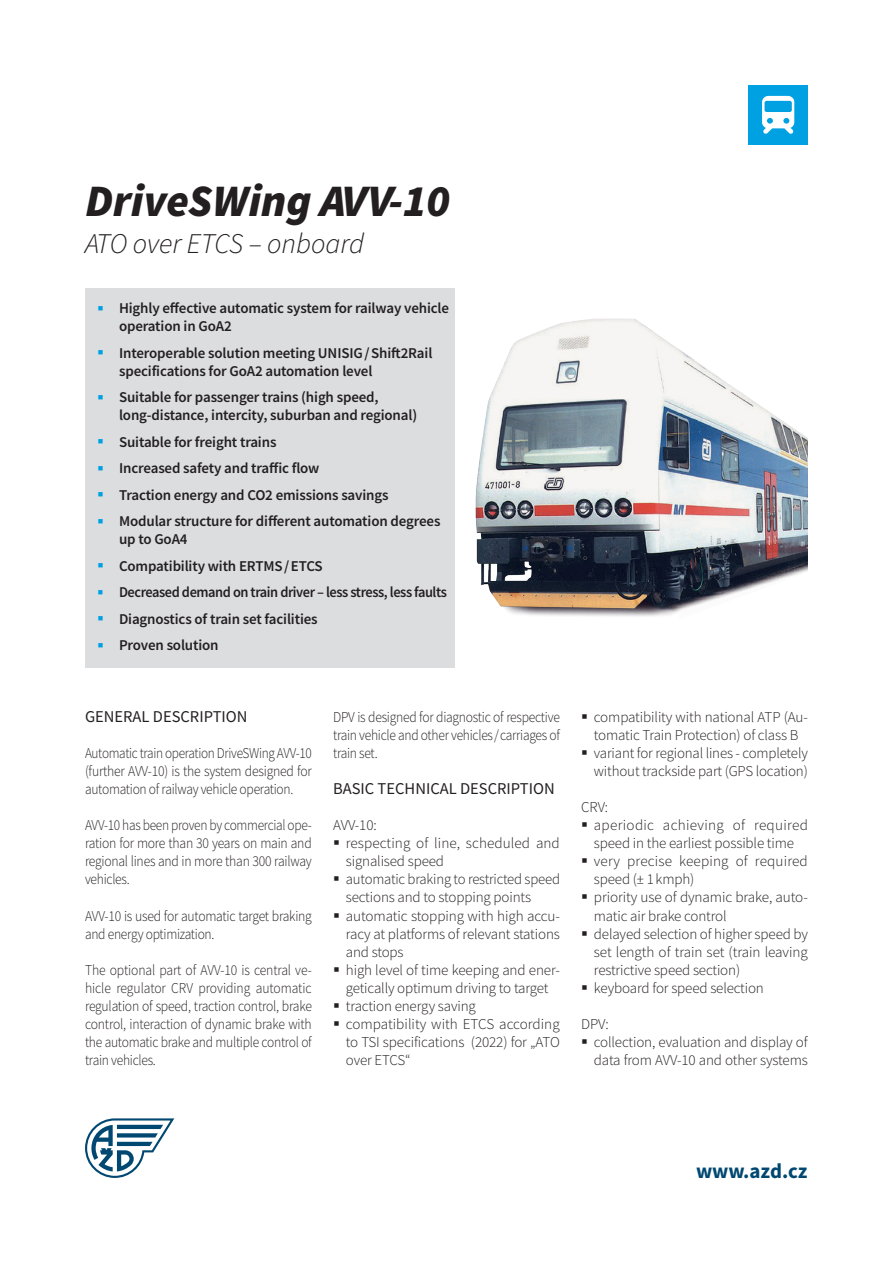
<style>
.page{position:relative;width:893px;height:1263px;background:#fff}
.page>*{position:absolute;margin:0;border:0;box-sizing:border-box;transform-origin:0 0}
.t1{font:italic 900 45px "Source Sans Pro";color:#231f20}
.t2{font:italic 300 28.5px "Source Sans Pro";color:#231f20}
.t3{font:700 21px "Source Sans Pro";color:#004871}
.mezititulek{font:16.5px "Source Sans Pro";color:#231f20}
.text{font:300 15px/18px "Source Sans Pro";letter-spacing:-.01em;color:#231f20}
.t4{font:600 15px/18px "Source Sans Pro";letter-spacing:-.01em;color:#231f20}
.text-2{font:300 15px/18px "Source Sans Pro";letter-spacing:-.01em;color:#231f20;scale:.91 1}
.text-3{font:300 15px/18px "Source Sans Pro";letter-spacing:-.01em;color:#231f20;text-align:justify;scale:.89 1}
.text-4{font:300 15px/18px "Source Sans Pro";letter-spacing:-.01em;color:#231f20;text-align:justify;scale:.88 1}
.text-5{font:300 15px/18px "Source Sans Pro";letter-spacing:-.01em;color:#231f20;text-align:justify;scale:.9 1}
.t5{font:600 15px "Source Sans Pro";letter-spacing:-.03em;color:#231f20;scale:.96 1}
.text-6{font:300 15px/18px "Source Sans Pro";letter-spacing:.01em;color:#231f20}
</style>
<div class="page">
<div style="left:748px;top:85px;width:60px;height:60px;background:#00a1e3"></div>
<svg style="left:762px;top:96px;width:32px;height:38px"></svg>
<div style="left:85px;top:289px;width:370px;height:379px;background:#dcdddf"></div>
<svg style="left:85px;top:1118px;width:89px;height:60px"></svg>
<img style="left:475px;top:319px;width:333px;height:297px">
<p class="t1" style="left:85px;top:170px;width:366px">DriveSWing AVV-10</p>
<p class="t2" style="left:85px;top:226px;width:281px">ATO over ETCS – onboard</p>
<p class="t4" style="left:119px;top:299px;width:332px">Highly effective automatic system for railway vehicle operation in GoA2</p>
<p class="t4" style="left:119px;top:343px;width:315px">Interoperable solution meeting UNISIG/Shift2Rail specifications for GoA2 automation level</p>
<p class="t4" style="left:119px;top:388px;width:300px">Suitable for passenger trains (high speed, long-distance, intercity, suburban and regional)</p>
<p class="t4" style="left:119px;top:432px;width:159px">Suitable for freight trains</p>
<p class="t4" style="left:119px;top:459px;width:202px">Increased safety and traffic flow</p>
<p class="t4" style="left:119px;top:485px;width:271px">Traction energy and CO2 emissions savings</p>
<p class="t4" style="left:119px;top:512px;width:323px">Modular structure for different automation degrees up to GoA4</p>
<p class="t4" style="left:119px;top:556px;width:205px">Compatibility with ERTMS/ETCS</p>
<p class="t5" style="left:119px;top:582px;width:343px">Decreased demand on train driver – less stress, less faults</p>
<p class="t4" style="left:119px;top:609px;width:200px">Diagnostics of train set facilities</p>
<p class="t4" style="left:119px;top:636px;width:101px">Proven solution</p>
<p class="mezititulek" style="left:85px;top:706px;width:164px">GENERAL DESCRIPTION</p>
<p class="text-4" style="left:85px;top:744px;width:259px">Automatic train operation DriveSWing AVV-10 (further AVV-10) is the system designed for automation of railway vehicle operation.</p>
<p class="text-3" style="left:85px;top:816px;width:256px">AVV-10 has been proven by commercial ope&shy;ration for more than 30 years on main and regional lines and in more than 300 railway vehicles.</p>
<p class="text-2" style="left:85px;top:906px;width:251px">AVV-10 is used for automatic target braking and energy optimization.</p>
<p class="text-2" style="left:85px;top:961px;width:251px;text-align:justify">The optional part of AVV-10 is central ve&shy;hicle regulator CRV providing automatic regulation of speed, traction control, brake control, interaction of dynamic brake with the automatic brake and multiple control of train vehicles.</p>
<p class="text-5" style="left:333px;top:708px;width:254px">DPV is designed for diagnostic of respective train vehicle and other vehicles/carriages of train set.</p>
<p class="mezititulek" style="left:333px;top:778px;width:223px">BASIC TECHNICAL DESCRIPTION</p>
<p class="text" style="left:333px;top:816px;width:45px">AVV-10:</p>
<p class="text" style="left:346px;top:834px;width:216px;text-indent:-13px">▪ respecting of line, scheduled and signalised speed</p>
<p class="text" style="left:346px;top:870px;width:216px;text-indent:-13px">▪ automatic braking to restricted speed sections and to stopping points</p>
<p class="text" style="left:346px;top:906px;width:216px;text-align:justify;text-indent:-13px">▪ automatic stopping with high accu&shy;racy at platforms of relevant stations and stops</p>
<p class="text" style="left:333px;top:961px;width:228px;text-align:center">▪ high level of time keeping and ener&shy;getically optimum driving to target</p>
<p class="text" style="left:333px;top:997px;width:144px">▪ traction energy saving</p>
<p class="text" style="left:346px;top:1015px;width:216px;text-align:justify;text-indent:-13px">▪ compatibility with ETCS according to TSI specifications (2022) for „ATO over ETCS“</p>
<p class="text" style="left:581px;top:708px;width:228px;text-align:center">▪ compatibility with national ATP (Au&shy;tomatic Train Protection) of class B</p>
<p class="text" style="left:581px;top:744px;width:228px;text-align:right">▪ variant for regional lines - completely without trackside part (GPS location)</p>
<p class="text" style="left:581px;top:798px;width:29px">CRV:</p>
<p class="text" style="left:581px;top:816px;width:228px;text-align:center">▪ aperiodic achieving of required speed in the earliest possible time</p>
<p class="text-6" style="left:594px;top:852px;width:215px;text-indent:-13px">▪ very precise keeping of required speed (± 1kmph)</p>
<p class="text" style="left:594px;top:888px;width:216px;text-indent:-13px">▪ priority use of dynamic brake, auto&shy;matic air brake control</p>
<p class="text" style="left:594px;top:924px;width:216px;text-align:justify;text-indent:-13px">▪ delayed selection of higher speed by set length of train set (train leaving restrictive speed section)</p>
<p class="text" style="left:581px;top:979px;width:184px">▪ keyboard for speed selection</p>
<p class="text" style="left:581px;top:1015px;width:29px">DPV:</p>
<p class="text" style="left:581px;top:1033px;width:228px;text-align:right">▪ collection, evaluation and display of data from AVV-10 and other systems</p>
<p class="t3" style="left:696px;top:1157px;width:113px">www.azd.cz</p>
</div>
